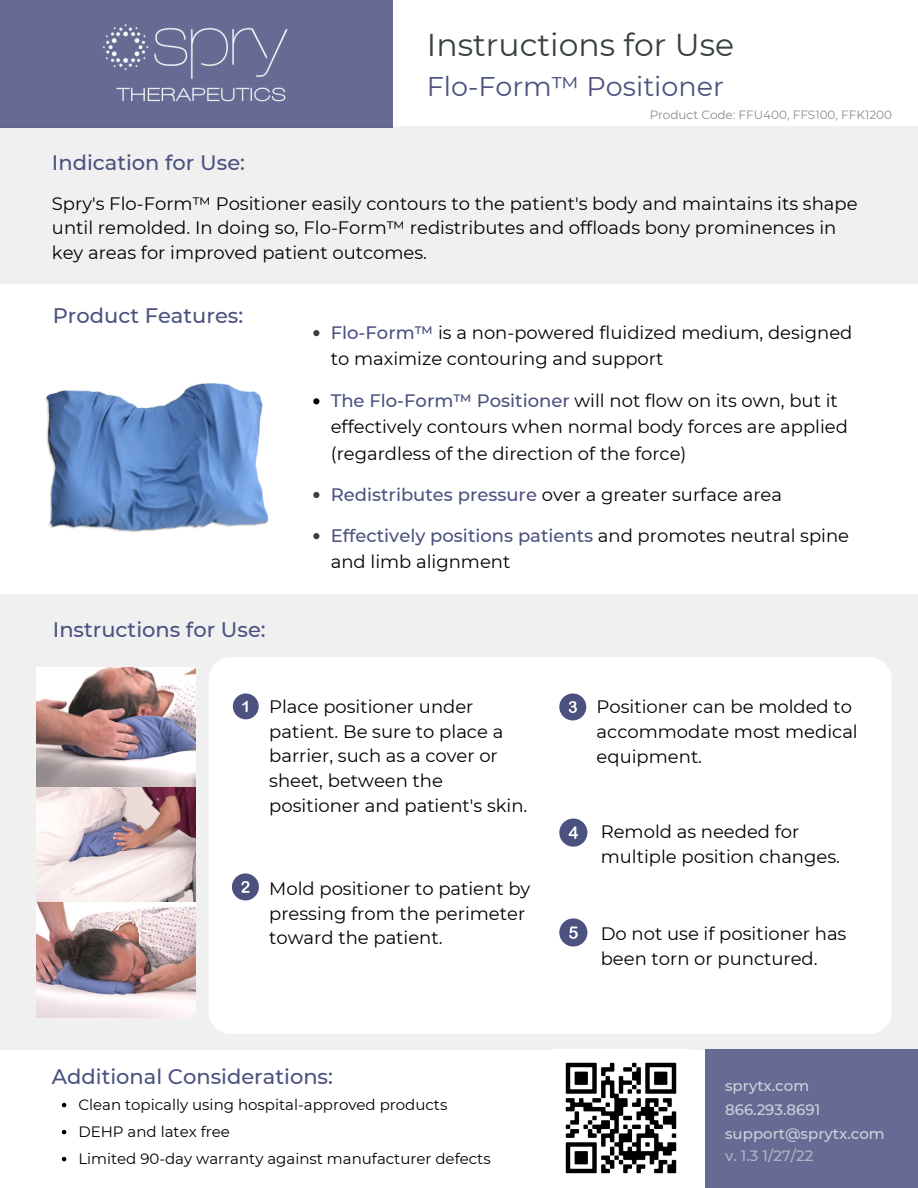
<style>
.page{position:relative;width:918px;height:1188px;background:#fff}
.page>*{position:absolute;margin:0;border:0;box-sizing:border-box;transform-origin:0 0}
.t1{font:31.5px "Montserrat";color:#384040}
.t2{font:27px "Montserrat";color:#4c5280}
.t3{font:500 21px "Montserrat";color:#4c5280}
.t4{font:18px/24.8px "Montserrat";color:#000}
.t5{font:15px "Montserrat";color:#000}
.t6{font:500 15px/23.5px "Montserrat";color:#fff}
.t7{font:12px "Montserrat";color:#384040}
.s1{font-weight:500;color:#4c5280}
</style>
<div class="page">
<div style="left:0;top:127px;width:918px;height:157px;background:#f0f0f0"></div>
<div style="left:0;top:594px;width:918px;height:456px;background:#f0f0f0"></div>
<div style="left:209px;top:657px;width:683px;height:377px;background:#fff;border-radius:22px"></div>
<div style="left:233px;top:693px;width:26px;height:26px;background:#4c5280;border-radius:50%"></div>
<svg style="left:242px;top:701px;width:6px;height:11px"></svg>
<div style="left:0;top:0;width:393px;height:127px;background:#656b92"></div>
<div style="left:232px;top:873px;width:27px;height:27px;background:#4c5280;border-radius:50%"></div>
<svg style="left:241px;top:881px;width:9px;height:12px"></svg>
<img style="left:37px;top:901px;width:158px;height:117px">
<div style="left:559px;top:693px;width:27px;height:27px;background:#4c5280;border-radius:50%"></div>
<svg style="left:569px;top:701px;width:8px;height:12px"></svg>
<div style="left:559px;top:819px;width:28px;height:28px;background:#4c5280;border-radius:50%"></div>
<svg style="left:569px;top:826px;width:9px;height:13px"></svg>
<div style="left:559px;top:918px;width:28px;height:29px;background:#4c5280;border-radius:50%"></div>
<svg style="left:569px;top:926px;width:9px;height:13px"></svg>
<img style="left:37px;top:786px;width:158px;height:115px">
<img style="left:37px;top:667px;width:158px;height:119px">
<img style="left:565px;top:1062px;width:112px;height:112px">
<img style="left:102px;top:24px;width:186px;height:78px">
<div style="left:705px;top:1050px;width:213px;height:138px;background:#656b92"></div>
<img style="left:45px;top:383px;width:224px;height:149px">
<svg style="left:313px;top:330px;width:6px;height:6px"></svg>
<svg style="left:313px;top:398px;width:6px;height:6px"></svg>
<svg style="left:313px;top:492px;width:6px;height:6px"></svg>
<svg style="left:313px;top:533px;width:6px;height:6px"></svg>
<svg style="left:62px;top:1103px;width:4px;height:4px"></svg>
<svg style="left:62px;top:1130px;width:4px;height:4px"></svg>
<svg style="left:62px;top:1157px;width:4px;height:4px"></svg>
<p class="t1" style="left:427px;top:26px;width:309px">Instructions for Use</p>
<p class="t2" style="left:427px;top:70px;width:299px">Flo-Form™ Positioner</p>
<p class="t7" style="left:649px;top:107px;width:244px">Product Code: FFU400, FFS100, FFK1200</p>
<p class="t3" style="left:52px;top:150px;width:195px">Indication for Use:</p>
<p class="t4" style="left:52px;top:191px;width:807px">Spry's Flo-Form™ Positioner easily contours to the patient's body and maintains its shape until remolded. In doing so, Flo-Form™ redistributes and offloads bony prominences in key areas for improved patient outcomes.</p>
<p class="t3" style="left:53px;top:303px;width:192px">Product Features:</p>
<p class="t3" style="left:53px;top:617px;width:214px">Instructions for Use:</p>
<p class="t4" style="left:331px;top:319px;width:523px;line-height:26.2px"><span class="s1">Flo-Form™</span> is a non-powered fluidized medium, designed to maximize contouring and support</p>
<p class="t4" style="left:331px;top:387px;width:519px;line-height:26.2px"><span class="s1">The Flo-Form™ Positioner</span> will not flow on its own, but it effectively contours when normal body forces are applied (regardless of the direction of the force)</p>
<p class="t4" style="left:331px;top:482px;width:453px"><span class="s1">Redistributes pressure</span> over a greater surface area</p>
<p class="t4" style="left:331px;top:522px;width:520px;line-height:26.2px"><span class="s1">Effectively positions patients</span> and promotes neutral spine and limb alignment</p>
<p class="t4" style="left:269px;top:694px;width:260px">Place positioner under patient. Be sure to place a barrier, such as a cover or sheet, between the positioner and patient's skin.</p>
<p class="t4" style="left:269px;top:876px;width:263px">Mold positioner to patient by pressing from the perimeter toward the patient.</p>
<p class="t3" style="left:52px;top:1064px;width:282px">Additional Considerations:</p>
<p class="t5" style="left:78px;top:1095px;width:371px">Clean topically using hospital-approved products</p>
<p class="t5" style="left:78px;top:1122px;width:153px">DEHP and latex free</p>
<p class="t5" style="left:78px;top:1149px;width:414px">Limited 90-day warranty against manufacturer defects</p>
<p class="t4" style="left:597px;top:694px;width:263px">Positioner can be molded to accommodate most medical equipment.</p>
<p class="t4" style="left:601px;top:819px;width:241px">Remold as needed for multiple position changes.</p>
<p class="t4" style="left:601px;top:921px;width:247px">Do not use if positioner has been torn or punctured.</p>
<p class="t6" style="left:725px;top:1074px;width:161px">sprytx.com<br>866.293.8691 support@sprytx.com</p>
<p class="t6" style="left:725px;top:1144px;width:90px">v. 1.3 1/27/22</p>
</div>
